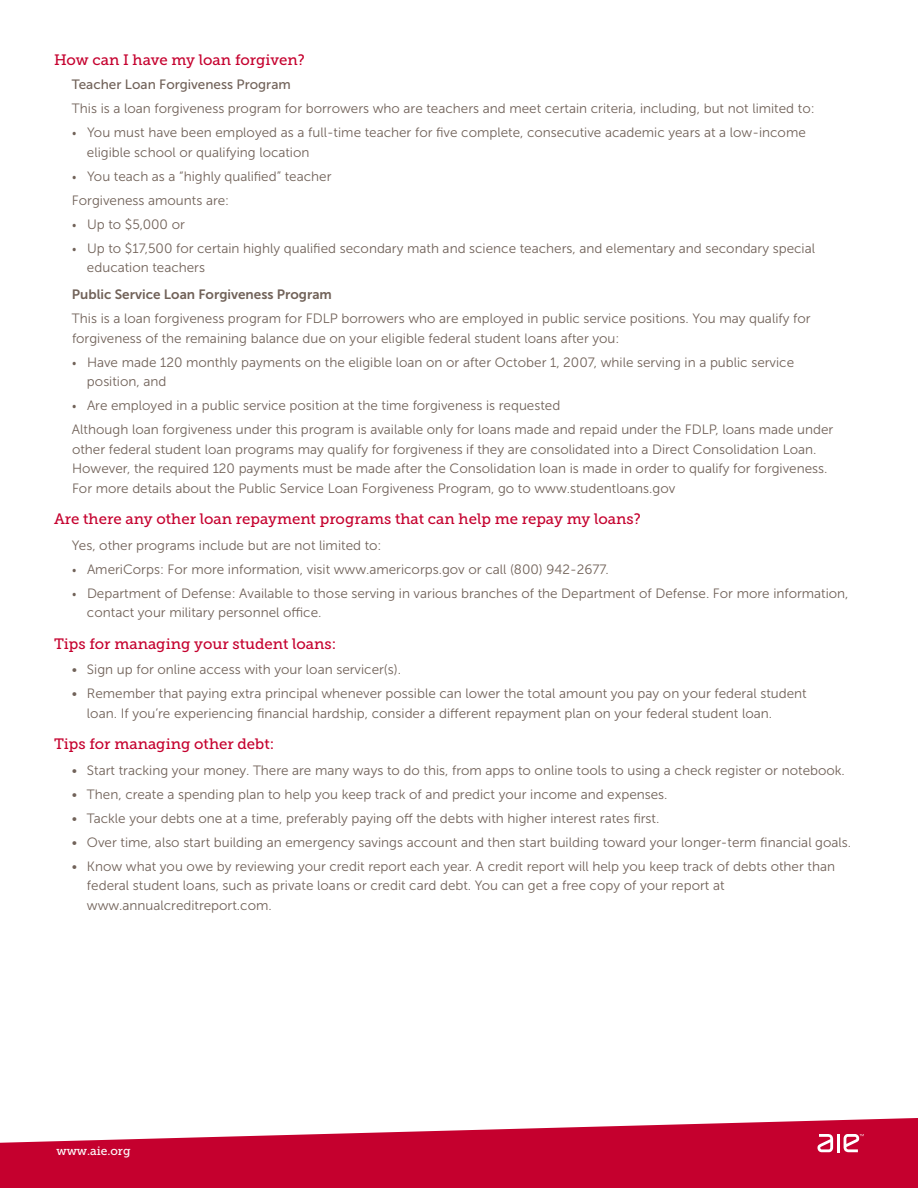
<style>
.page{position:relative;width:918px;height:1188px;background:#fff}
.page>*{position:absolute;margin:0;border:0;box-sizing:border-box;transform-origin:0 0}
._01-H2{font:15px "Museo Slab 500";color:#c5002e}
._01-Body1Bullet{font:13.5px/19.5px "Museo Sans 300";color:#716259}
._01-Body1{font:13.5px/19.5px "Museo Sans 300";color:#716259}
._01-H3{font:13.5px "Museo Sans 700";color:#716259}
._01-H3-2{font:13.5px "Museo Sans 500";color:#716259}
.t1{font:12px "Museo Slab 500";color:#fff}
.s1{font-size:12px}
</style>
<div class="page">
<svg style="left:0;top:1118px;width:918px;height:70px;fill:#c5002e"></svg>
<svg style="left:818px;top:1134px;width:15px;height:18px"></svg>
<hr style="left:837px;top:1134px;width:3px;height:18px;background:#fff">
<svg style="left:844px;top:1134px;width:20px;height:18px"></svg>
<p class="_01-H2" style="left:54px;top:52px;width:252px">How can I have my loan forgiven?</p>
<p class="_01-H3-2" style="left:72px;top:77px;width:220px">Teacher Loan Forgiveness Program</p>
<p class="_01-Body1" style="left:72px;top:99px;width:744px">This is a loan forgiveness program for borrowers who are teachers and meet certain criteria, including, but not limited to:</p>
<p class="_01-Body1Bullet" style="left:87px;top:123px;width:720px;text-indent:-15px"><span class="s1">•</span> You must have been employed as a full-time teacher for five complete, consecutive academic years at a low-income eligible school or qualifying location</p>
<p class="_01-Body1Bullet" style="left:72px;top:166px;width:261px"><span class="s1">•</span> You teach as a “highly qualified” teacher</p>
<p class="_01-Body1" style="left:72px;top:190px;width:159px">Forgiveness amounts are:</p>
<p class="_01-Body1Bullet" style="left:72px;top:214px;width:114px"><span class="s1">•</span> Up to $5,000 or</p>
<p class="_01-Body1Bullet" style="left:87px;top:238px;width:730px;text-indent:-15px"><span class="s1">•</span> Up to $17,500 for certain highly qualified secondary math and science teachers, and elementary and secondary special education teachers</p>
<p class="_01-H3" style="left:72px;top:287px;width:261px">Public Service Loan Forgiveness Program</p>
<p class="_01-Body1" style="left:72px;top:309px;width:740px">This is a loan forgiveness program for FDLP borrowers who are employed in public service positions. You may qualify for forgiveness of the remaining balance due on your eligible federal student loans after you:</p>
<p class="_01-Body1Bullet" style="left:87px;top:352px;width:709px;text-indent:-15px"><span class="s1">•</span> Have made 120 monthly payments on the eligible loan on or after October 1, 2007, while serving in a public service position, and</p>
<p class="_01-Body1Bullet" style="left:72px;top:396px;width:490px"><span class="s1">•</span> Are employed in a public service position at the time forgiveness is requested</p>
<p class="_01-Body1" style="left:72px;top:420px;width:763px">Although loan forgiveness under this program is available only for loans made and repaid under the FDLP, loans made under other federal student loan programs may qualify for forgiveness if they are consolidated into a Direct Consolidation Loan.<br>However, the required 120 payments must be made after the Consolidation loan is made in order to qualify for forgiveness.<br>For more details about the Public Service Loan Forgiveness Program, go to www.studentloans.gov</p>
<p class="_01-H2" style="left:54px;top:511px;width:588px">Are there any other loan repayment programs that can help me repay my loans?</p>
<p class="_01-Body1" style="left:72px;top:535px;width:311px">Yes, other programs include but are not limited to:</p>
<p class="_01-Body1Bullet" style="left:72px;top:559px;width:538px"><span class="s1">•</span> AmeriCorps: For more information, visit www.americorps.gov or call (800) 942-2677.</p>
<p class="_01-Body1Bullet" style="left:87px;top:583px;width:763px;text-indent:-15px"><span class="s1">•</span> Department of Defense: Available to those serving in various branches of the Department of Defense. For more information, contact your military personnel office.</p>
<p class="_01-H2" style="left:54px;top:635px;width:284px">Tips for managing your student loans:</p>
<p class="_01-Body1Bullet" style="left:72px;top:660px;width:331px">• Sign up for online access with your loan servicer(s).</p>
<p class="_01-Body1Bullet" style="left:87px;top:684px;width:721px;text-indent:-15px">• Remember that paying extra principal whenever possible can lower the total amount you pay on your federal student loan. If you’re experiencing financial hardship, consider a different repayment plan on your federal student loan.</p>
<p class="_01-H2" style="left:54px;top:736px;width:222px">Tips for managing other debt:</p>
<p class="_01-Body1Bullet" style="left:72px;top:760px;width:774px">• Start tracking your money. There are many ways to do this, from apps to online tools to using a check register or notebook.</p>
<p class="_01-Body1Bullet" style="left:72px;top:784px;width:597px">• Then, create a spending plan to help you keep track of and predict your income and expenses.</p>
<p class="_01-Body1Bullet" style="left:72px;top:808px;width:589px">• Tackle your debts one at a time, preferably paying off the debts with higher interest rates first.</p>
<p class="_01-Body1Bullet" style="left:72px;top:832px;width:781px">• Over time, also start building an emergency savings account and then start building toward your longer-term financial goals.</p>
<p class="_01-Body1Bullet" style="left:87px;top:856px;width:750px;text-indent:-15px">• Know what you owe by reviewing your credit report each year. A credit report will help you keep track of debts other than federal student loans, such as private loans or credit card debt. You can get a free copy of your report at www.annualcreditreport.com.</p>
<p class="t1" style="left:56px;top:1144px;width:76px">www.aie.org</p>
</div>
